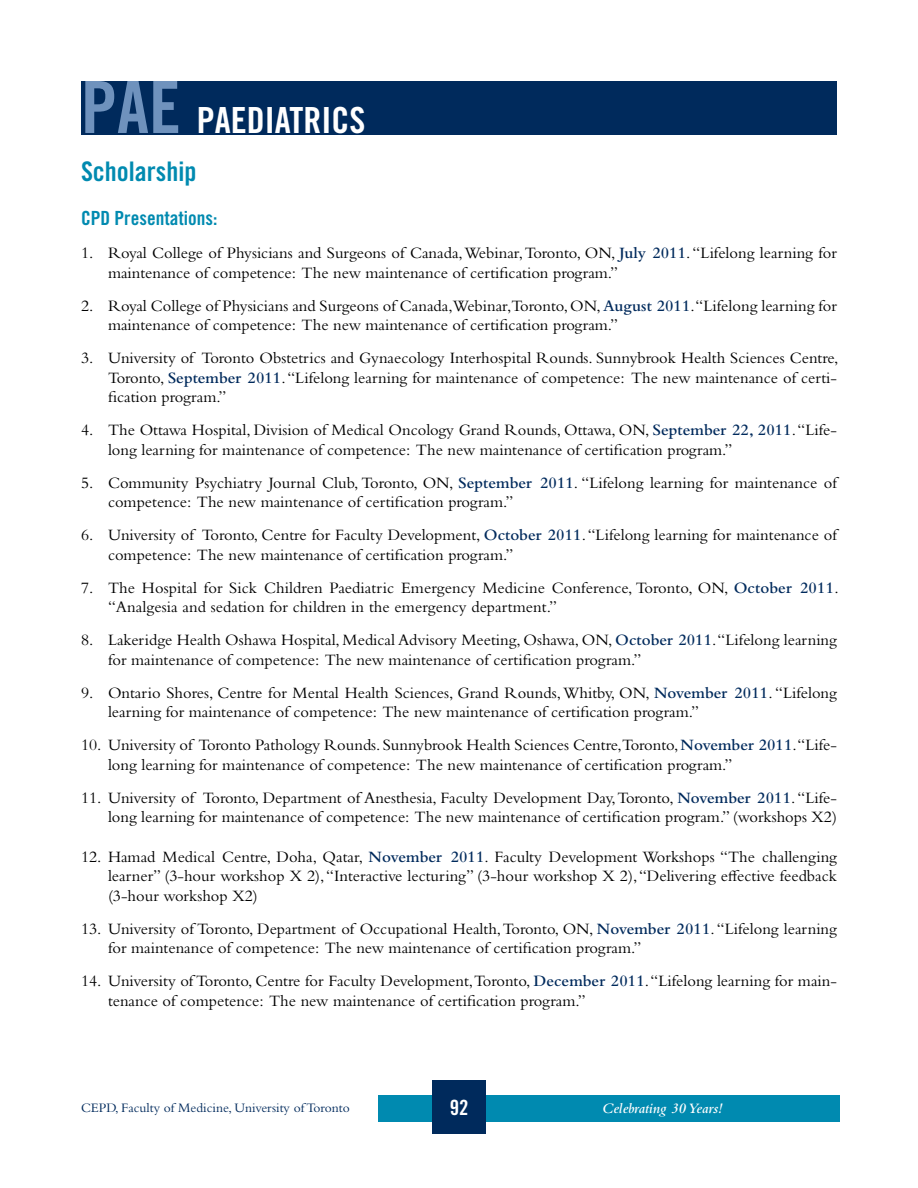
<style>
.page{position:relative;width:918px;height:1188px;background:#fff}
.page>*{position:absolute;margin:0;border:0;box-sizing:border-box;transform-origin:0 0}
.t1{font:36px "Trade Gothic LT Std Bd Cn 20";color:#fff}
.t2{font:27px "Trade Gothic LT Std Bd Cn 20";color:#008ab0}
.t3{font:21px "Trade Gothic LT Std Bd Cn 20";color:#fff}
.t4{font:19.5px "Trade Gothic LT Std Bd Cn 20";color:#008ab0}
.t5{font:16.5px/19.5px "Bembo Std";color:#000}
.t6{font:italic 600 15px "Bembo Std";color:#fff}
.t7{font:13.5px "Bembo Std";color:#002a5c}
.s1{font-size:72px;color:#6f92bd}
.s2{font-weight:600;color:#002a5c}
</style>
<div class="page">
<div style="left:378px;top:1095px;width:461px;height:27px;background:#008ab0"></div>
<div style="left:432px;top:1080px;width:54px;height:54px;background:#002a5c"></div>
<div style="left:81px;top:81px;width:756px;height:53px;background:#002a5c"></div>
<p class="t1" style="left:81px;top:98px;width:286px"><span class="s1">PAE</span> PAEDIATRICS</p>
<p class="t2" style="left:81px;top:155px;width:117px">Scholarship</p>
<p class="t4" style="left:81px;top:206px;width:138px">CPD Presentations:</p>
<p class="t5" style="left:108px;top:243px;width:731px;text-indent:-27px">1. Royal College of Physicians and Surgeons of Canada, Webinar, Toronto, ON, <span class="s2">July 2011</span>. “Lifelong learning for maintenance of competence: The new maintenance of certification program.”</p>
<p class="t5" style="left:108px;top:295px;width:730px;text-indent:-27px">2. Royal College of Physicians and Surgeons of Canada,Webinar,Toronto, ON, <span class="s2">August 2011</span>.“Lifelong learning for maintenance of competence: The new maintenance of certification program.”</p>
<p class="t5" style="left:108px;top:348px;width:732px;text-align:justify;text-indent:-27px">3. University of Toronto Obstetrics and Gynaecology Interhospital Rounds. Sunnybrook Health Sciences Centre, Toronto, <span class="s2">September 2011</span>. “Lifelong learning for maintenance of competence: The new maintenance of certi&shy;fication program.”</p>
<p class="t5" style="left:108px;top:420px;width:730px;text-indent:-27px">4. The Ottawa Hospital, Division of Medical Oncology Grand Rounds, Ottawa, ON, <span class="s2">September 22, 2011</span>. “Life&shy;long learning for maintenance of competence: The new maintenance of certification program.”</p>
<p class="t5" style="left:108px;top:472px;width:731px;text-indent:-27px">5. Community Psychiatry Journal Club, Toronto, ON, <span class="s2">September 2011</span>. “Lifelong learning for maintenance of competence: The new maintenance of certification program.”</p>
<p class="t5" style="left:108px;top:525px;width:730px;text-indent:-27px">6. University of Toronto, Centre for Faculty Development, <span class="s2">October 2011</span>. “Lifelong learning for maintenance of competence: The new maintenance of certification program.”</p>
<p class="t5" style="left:108px;top:577px;width:732px;text-indent:-27px">7. The Hospital for Sick Children Paediatric Emergency Medicine Conference, Toronto, ON, <span class="s2">October 2011</span>. “Analgesia and sedation for children in the emergency department.”</p>
<p class="t5" style="left:108px;top:630px;width:731px;text-indent:-27px">8. Lakeridge Health Oshawa Hospital, Medical Advisory Meeting, Oshawa, ON, <span class="s2">October 2011</span>. “Lifelong learning for maintenance of competence: The new maintenance of certification program.”</p>
<p class="t5" style="left:108px;top:682px;width:731px;text-indent:-27px">9. Ontario Shores, Centre for Mental Health Sciences, Grand Rounds, Whitby, ON, <span class="s2">November 2011</span>. “Lifelong learning for maintenance of competence: The new maintenance of certification program.”</p>
<p class="t5" style="left:108px;top:735px;width:730px;text-indent:-27px">10. University of Toronto Pathology Rounds. Sunnybrook Health Sciences Centre,Toronto, <span class="s2">November 2011</span>.“Life&shy;long learning for maintenance of competence: The new maintenance of certification program.”</p>
<p class="t5" style="left:81px;top:787px;width:758px;text-align:right">11. University of Toronto, Department of Anesthesia, Faculty Development Day, Toronto, <span class="s2">November 2011</span>. “Life&shy;long learning for maintenance of competence: The new maintenance of certification program.” (workshops X2)</p>
<p class="t5" style="left:108px;top:847px;width:731px;text-align:justify;text-indent:-27px">12. Hamad Medical Centre, Doha, Qatar, <span class="s2">November 2011</span>. Faculty Development Workshops “The challenging learner” (3-hour workshop X 2), “Interactive lecturing” (3-hour workshop X 2), “Delivering effective feedback (3-hour workshop X2)</p>
<p class="t5" style="left:108px;top:919px;width:731px;text-indent:-27px">13. University of Toronto, Department of Occupational Health, Toronto, ON, <span class="s2">November 2011</span>. “Lifelong learning for maintenance of competence: The new maintenance of certification program.”</p>
<p class="t5" style="left:108px;top:971px;width:730px;text-indent:-27px">14. University of Toronto, Centre for Faculty Development,Toronto, <span class="s2">December 2011</span>. “Lifelong learning for main&shy;tenance of competence: The new maintenance of certification program.”</p>
<p class="t7" style="left:81px;top:1099px;width:270px">CEPD, Faculty of Medicine, University of Toronto</p>
<p class="t3" style="left:450px;top:1094px;width:20px">92</p>
<p class="t6" style="left:602px;top:1100px;width:122px">Celebrating 30 Years!</p>
</div>
